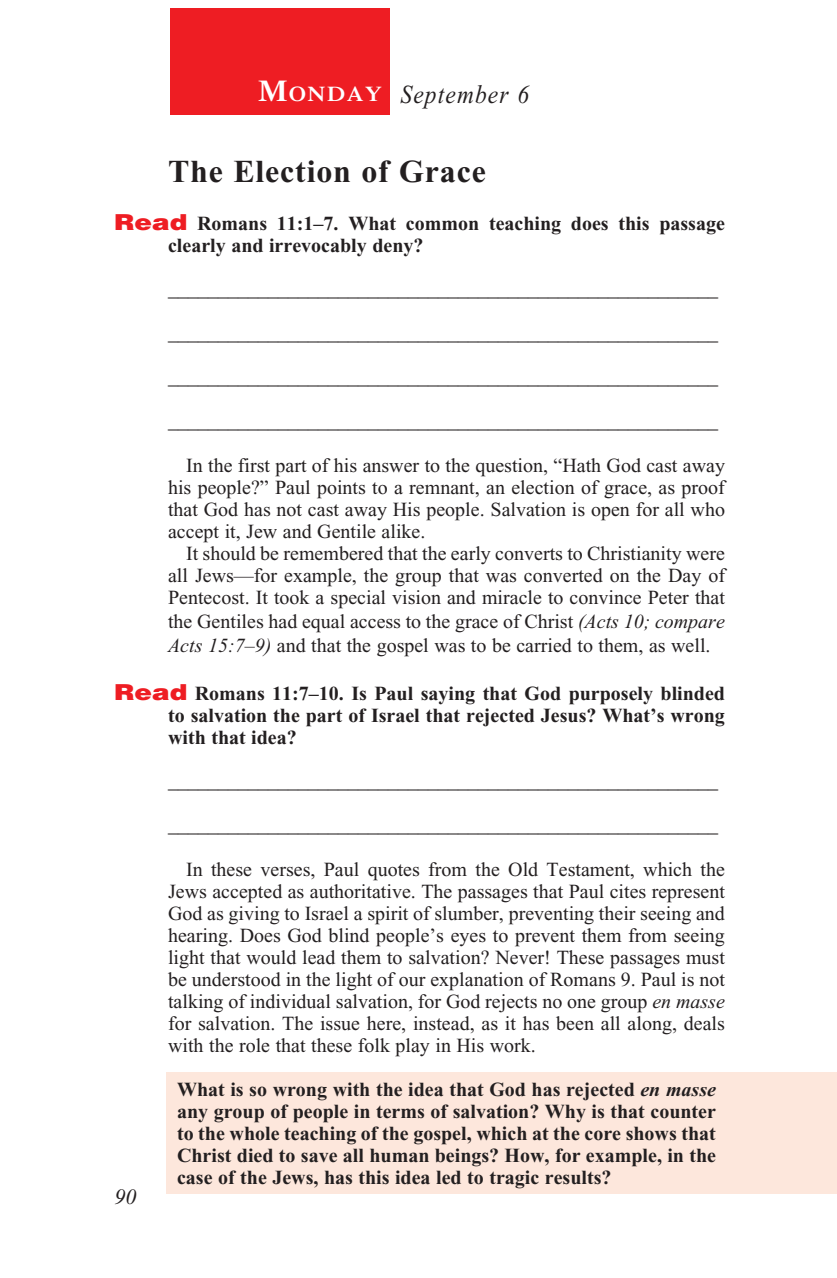
<style>
.page{position:relative;width:837px;height:1278px;background:#fff}
.page>*{position:absolute;margin:0;border:0;box-sizing:border-box;transform-origin:0 0}
._01-Daily_head{font:700 32px "Times New Roman";letter-spacing:.025em;color:#231f20}
._00-Month-Day{font:italic 26px "Times New Roman";letter-spacing:.05em;color:#231f20;scale:.9 1}
.t1{font:italic 22px "Times New Roman";color:#231f20}
.t2{font:600 21px "Times";letter-spacing:.07em;color:#fff;scale:1.1 1}
._4-Body_Copy{font:20px/22px "Times New Roman";color:#231f20;text-align:justify}
.x-screened_box-text{font:700 20px/22px "Times New Roman";color:#231f20;text-align:justify}
._6-question{font:700 20px/22px "Times New Roman";color:#231f20}
.s1{font-size:30px}
.s2{font-family:"Helvetica";font-weight:900;font-size:22px;color:#ee1d23}
.s3{font-style:italic}
</style>
<div class="page">
<div style="left:166px;top:1073px;width:671px;height:121px;background:#fde7dc"></div>
<div style="left:170px;top:9px;width:220px;height:106px;background:#ee1d23"></div>
<p class="t2" style="left:258px;top:81px;width:114px"><span class="s1">M</span>ONDAY</p>
<p class="_00-Month-Day" style="left:400px;top:80px;width:144px">September 6</p>
<p class="_01-Daily_head" style="left:168px;top:153px;width:319px">The Election of Grace</p>
<p class="_6-question" style="left:168px;top:212px;width:558px;text-indent:-54px"><span class="s2">Read</span> Romans 11:1–7. What common teaching does this passage clearly and irrevocably deny?</p>
<p class="_4-Body_Copy" style="left:168px;top:278px;width:551px">_______________________________________________________</p>
<p class="_4-Body_Copy" style="left:168px;top:322px;width:551px">_______________________________________________________</p>
<p class="_4-Body_Copy" style="left:168px;top:366px;width:551px">_______________________________________________________</p>
<p class="_4-Body_Copy" style="left:168px;top:410px;width:551px">_______________________________________________________</p>
<p class="_4-Body_Copy" style="left:168px;top:454px;width:559px;text-indent:18px">In the first part of his answer to the question, “Hath God cast away his people?” Paul points to a remnant, an election of grace, as proof that God has not cast away His people. Salvation is open for all who accept it, Jew and Gentile alike.</p>
<p class="_4-Body_Copy" style="left:168px;top:542px;width:558px;text-indent:18px">It should be remembered that the early converts to Christianity were all Jews—for example, the group that was converted on the Day of Pentecost. It took a special vision and miracle to convince Peter that</p>
<p class="_4-Body_Copy" style="left:168px;top:609px;width:558px;line-height:24px">the Gentiles had equal access to the grace of Christ <span class="s3">(Acts 10; compare<br>Acts 15:7–9)</span> and that the gospel was to be carried to them, as well.</p>
<p class="_6-question" style="left:168px;top:683px;width:558px;text-align:justify;text-indent:-54px"><span class="s2">Read</span> Romans 11:7–10. Is Paul saying that God purposely blinded to salvation the part of Israel that rejected Jesus? What’s wrong with that idea?</p>
<p class="t1" style="left:115px;top:1185px;width:23px">90</p>
<p class="_4-Body_Copy" style="left:168px;top:771px;width:552px">_______________________________________________________</p>
<p class="_4-Body_Copy" style="left:168px;top:815px;width:552px">_______________________________________________________</p>
<p class="_4-Body_Copy" style="left:168px;top:859px;width:558px;text-indent:18px">In these verses, Paul quotes from the Old Testament, which the Jews accepted as authoritative. The passages that Paul cites represent God as giving to Israel a spirit of slumber, preventing their seeing and hearing. Does God blind people’s eyes to prevent them from seeing light that would lead them to salvation? Never! These passages must be understood in the light of our explanation of Romans 9. Paul is not talking of individual salvation, for God rejects no one group <span class="s3">en masse </span>for salvation. The issue here, instead, as it has been all along, deals with the role that these folk play in His work.</p>
<p class="x-screened_box-text" style="left:177px;top:1079px;width:540px">What is so wrong with the idea that God has rejected <span class="s3">en masse </span>any group of people in terms of salvation? Why is that counter to the whole teaching of the gospel, which at the core shows that Christ died to save all human beings? How, for example, in the case of the Jews, has this idea led to tragic results?</p>
</div>
